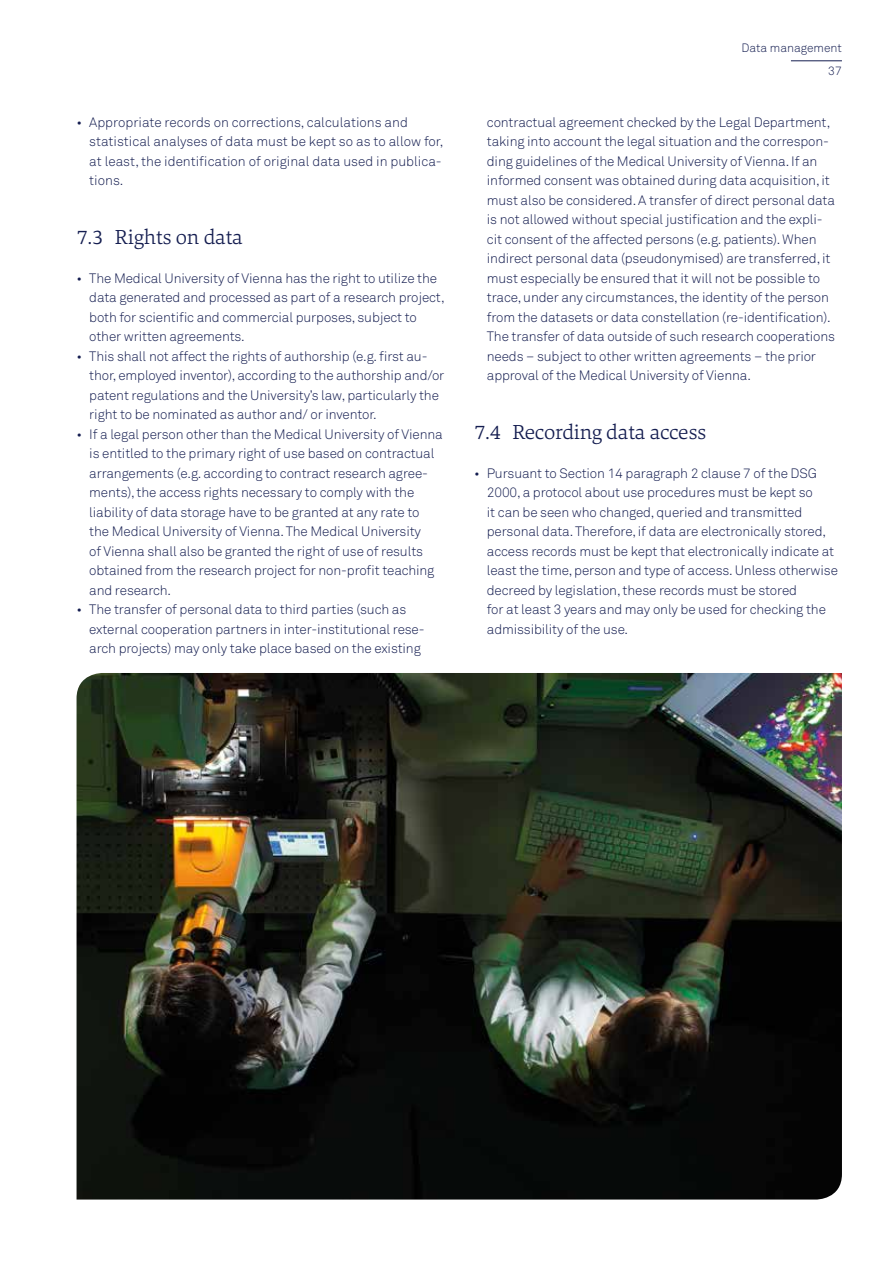
<style>
.page{position:relative;width:893px;height:1263px;background:#fff}
.page>*{position:absolute;margin:0;border:0;box-sizing:border-box;transform-origin:0 0}
.t1{font:300 21px "Danton";letter-spacing:-.01em;color:#141d50}
.t2{font:300 13.5px/19.5px "Akkurat Pro";letter-spacing:-.01em;color:#141d50}
.t3{font:300 12px "Akkurat Pro";color:#141d50}
</style>
<div class="page">
<hr style="left:791px;top:60px;width:51px;height:1px;background:#141d50">
<img style="left:77px;top:673px;width:765px;height:526px">
<p class="t2" style="left:89px;top:112px;width:356px;text-indent:-13px">• Appropriate records on corrections, calculations and statistical analyses of data must be kept so as to allow for, at least, the identification of original data used in publica&shy;tions.</p>
<h1 class="t1" style="left:77px;top:223px;width:168px">7.3 Rights on data</h1>
<p class="t2" style="left:89px;top:268px;width:357px;text-indent:-13px">• The Medical University of Vienna has the right to utilize the data generated and processed as part of a research project, both for scientific and commercial purposes, subject to other written agreements.</p>
<p class="t2" style="left:89px;top:346px;width:357px;text-indent:-13px">• This shall not affect the rights of authorship (e.g. first au&shy;thor, employed inventor), according to the authorship and/or patent regulations and the University’s law, particularly the right to be nominated as author and/ or inventor.</p>
<p class="t2" style="left:89px;top:424px;width:355px;text-indent:-13px">• If a legal person other than the Medical University of Vienna is entitled to the primary right of use based on contractual arrangements (e.g. according to contract research agree&shy;ments), the access rights necessary to comply with the liability of data storage have to be granted at any rate to the Medical University of Vienna. The Medical University<br>of Vienna shall also be granted the right of use of results obtained from the research project for non-profit teaching and research.</p>
<p class="t2" style="left:89px;top:600px;width:337px;text-indent:-13px">• The transfer of personal data to third parties (such as external cooperation partners in inter-institutional rese&shy;arch projects) may only take place based on the existing</p>
<p class="t3" style="left:741px;top:41px;width:102px">Data management</p>
<p class="t3" style="left:828px;top:64px;width:15px">37</p>
<p class="t2" style="left:487px;top:112px;width:350px">contractual agreement checked by the Legal Department, taking into account the legal situation and the correspon&shy;ding guidelines of the Medical University of Vienna. If an informed consent was obtained during data acquisition, it must also be considered. A transfer of direct personal data is not allowed without special justification and the expli&shy;cit consent of the affected persons (e.g. patients). When indirect personal data (pseudonymised) are transferred, it must especially be ensured that it will not be possible to trace, under any circumstances, the identity of the person from the datasets or data constellation (re-identification).<br>The transfer of data outside of such research cooperations needs – subject to other written agreements – the prior approval of the Medical University of Vienna.</p>
<h1 class="t1" style="left:474px;top:418px;width:234px">7.4 Recording data access</h1>
<p class="t2" style="left:487px;top:463px;width:353px;text-indent:-13px">• Pursuant to Section 14 paragraph 2 clause 7 of the DSG 2000, a protocol about use procedures must be kept so<br>it can be seen who changed, queried and transmitted personal data. Therefore, if data are electronically stored, access records must be kept that electronically indicate at least the time, person and type of access. Unless otherwise decreed by legislation, these records must be stored<br>for at least 3 years and may only be used for checking the admissibility of the use.</p>
</div>
